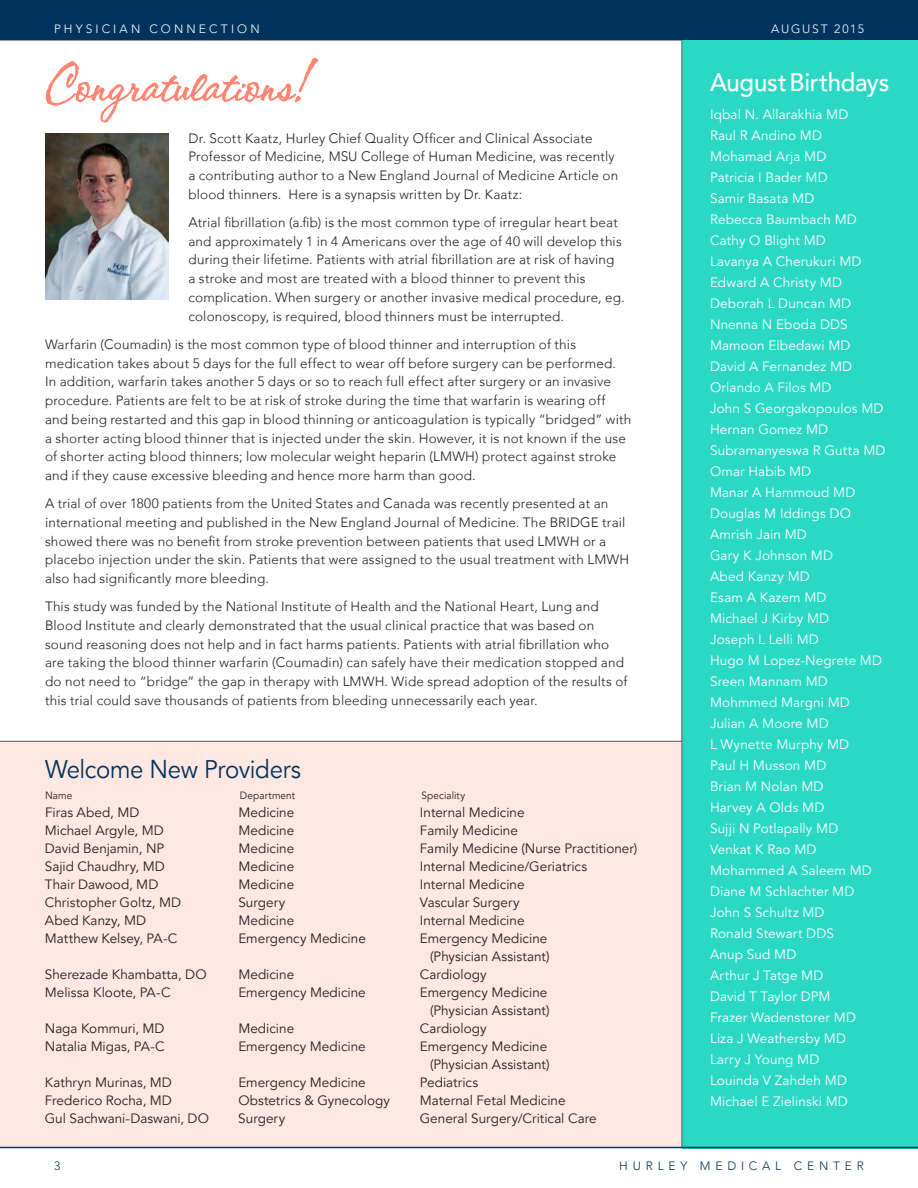
<style>
.page{position:relative;width:918px;height:1188px;background:#fff}
.page>*{position:absolute;margin:0;border:0;box-sizing:border-box;transform-origin:0 0}
.t1{font:54px "CAC Shishoni Brush";color:#ff8572}
.t2{font:25.5px "Avenir";letter-spacing:-.015em;color:#00345e;scale:.94 1}
.t3{font:500 25.5px "Avenir";letter-spacing:-.01em;color:#fff;scale:.94 1}
.t4{font:300 13.5px/18.8px "Avenir";letter-spacing:.015em;color:#231f20}
.t5{font:13.5px/18px "Avenir";color:#231f20;text-align:right}
.t6{font:13.5px/21px "Avenir LT Std";letter-spacing:.01em;color:#fff}
.t7{font:300 12px "Avenir LT Std";letter-spacing:.4em;color:#00345e}
.t8{font:300 12px "Avenir LT Std";letter-spacing:.255em;color:#fff}
.t9{font:300 12px "Avenir LT Std";letter-spacing:.145em;color:#fff}
.t10{font:10.5px "Avenir";letter-spacing:.01em;color:#231f20;scale:.95 1}
</style>
<div class="page">
<hr style="left:0;top:40px;width:918px;height:1px;background:#565560">
<div style="left:682px;top:37px;width:236px;height:1112px;background:#2bd8c4"></div>
<div style="left:0;top:741px;width:681px;height:407px;background:#ffe7e2"></div>
<hr style="left:0;top:741px;width:682px;height:1px;background:#565560">
<hr style="left:0;top:1147px;width:918px;height:1px;background:#00345e">
<div style="left:0;top:0;width:918px;height:40px;background:#00345e"></div>
<hr style="left:681px;top:40px;width:1px;height:1108px;background:#565560">
<svg style="left:45px;top:57px;width:274px;height:66px"></svg>
<img style="left:45px;top:133px;width:123px;height:167px">
<p class="t8" style="left:54px;top:21px;width:207px">PHYSICIAN CONNECTION</p>
<p class="t9" style="left:771px;top:21px;width:94px">AUGUST 2015</p>
<h1 class="t1" style="left:45px;top:52px;width:261px">Congratulations!</h1>
<p class="t4" style="left:188px;top:129px;width:431px">Dr. Scott Kaatz, Hurley Chief Quality Officer and Clinical Associate Professor of Medicine, MSU College of Human Medicine, was recently a contributing author to a New England Journal of Medicine Article on blood thinners. Here is a synapsis written by Dr. Kaatz:</p>
<p class="t4" style="left:188px;top:213px;width:438px">Atrial fibrillation (a.fib) is the most common type of irregular heart beat and approximately 1 in 4 Americans over the age of 40 will develop this during their lifetime. Patients with atrial fibrillation are at risk of having a stroke and most are treated with a blood thinner to prevent this complication. When surgery or another invasive medical procedure, eg. colonoscopy, is required, blood thinners must be interrupted.</p>
<p class="t4" style="left:45px;top:335px;width:588px">Warfarin (Coumadin) is the most common type of blood thinner and interruption of this medication takes about 5 days for the full effect to wear off before surgery can be performed.<br>In addition, warfarin takes another 5 days or so to reach full effect after surgery or an invasive procedure. Patients are felt to be at risk of stroke during the time that warfarin is wearing off and being restarted and this gap in blood thinning or anticoagulation is typically “bridged” with a shorter acting blood thinner that is injected under the skin. However, it is not known if the use of shorter acting blood thinners; low molecular weight heparin (LMWH) protect against stroke and if they cause excessive bleeding and hence more harm than good.</p>
<p class="t4" style="left:45px;top:494px;width:586px">A trial of over 1800 patients from the United States and Canada was recently presented at an international meeting and published in the New England Journal of Medicine. The BRIDGE trail showed there was no benefit from stroke prevention between patients that used LMWH or a placebo injection under the skin. Patients that were assigned to the usual treatment with LMWH also had significantly more bleeding.</p>
<p class="t4" style="left:45px;top:597px;width:584px">This study was funded by the National Institute of Health and the National Heart, Lung and Blood Institute and clearly demonstrated that the usual clinical practice that was based on sound reasoning does not help and in fact harms patients. Patients with atrial fibrillation who are taking the blood thinner warfarin (Coumadin) can safely have their medication stopped and do not need to “bridge” the gap in therapy with LMWH. Wide spread adoption of the results of this trial could save thousands of patients from bleeding unnecessarily each year.</p>
<h2 class="t2" style="left:45px;top:755px;width:274px">Welcome New Providers</h2>
<p class="t10" style="left:45px;top:789px;width:30px">Name</p>
<p class="t10" style="left:240px;top:789px;width:60px">Department</p>
<p class="t10" style="left:421px;top:789px;width:47px">Speciality</p>
<p class="t5" style="left:45px;top:804px;width:96px">Firas Abed, MD</p>
<p class="t5" style="left:238px;top:804px;width:57px">Medicine</p>
<p class="t5" style="left:420px;top:804px;width:106px">Internal Medicine</p>
<p class="t5" style="left:45px;top:822px;width:120px">Michael Argyle, MD</p>
<p class="t5" style="left:238px;top:822px;width:57px">Medicine</p>
<p class="t5" style="left:420px;top:822px;width:99px">Family Medicine</p>
<p class="t5" style="left:45px;top:840px;width:121px">David Benjamin, NP</p>
<p class="t5" style="left:238px;top:840px;width:57px">Medicine</p>
<p class="t5" style="left:420px;top:840px;width:219px">Family Medicine (Nurse Practitioner)</p>
<p class="t5" style="left:45px;top:858px;width:121px">Sajid Chaudhry, MD</p>
<p class="t5" style="left:238px;top:858px;width:57px">Medicine</p>
<p class="t5" style="left:420px;top:858px;width:169px">Internal Medicine/Geriatrics</p>
<p class="t5" style="left:45px;top:876px;width:115px">Thair Dawood, MD</p>
<p class="t5" style="left:238px;top:876px;width:57px">Medicine</p>
<p class="t5" style="left:420px;top:876px;width:106px">Internal Medicine</p>
<p class="t5" style="left:45px;top:894px;width:138px">Christopher Goltz, MD</p>
<p class="t5" style="left:238px;top:894px;width:48px">Surgery</p>
<p class="t5" style="left:420px;top:894px;width:101px">Vascular Surgery</p>
<p class="t5" style="left:45px;top:912px;width:103px">Abed Kanzy, MD</p>
<p class="t5" style="left:238px;top:912px;width:57px">Medicine</p>
<p class="t5" style="left:420px;top:912px;width:106px">Internal Medicine</p>
<p class="t5" style="left:45px;top:930px;width:134px">Matthew Kelsey, PA-C</p>
<p class="t5" style="left:238px;top:930px;width:129px">Emergency Medicine</p>
<p class="t5" style="left:420px;top:930px;width:131px">Emergency Medicine (Physician Assistant)</p>
<p class="t5" style="left:45px;top:966px;width:163px">Sherezade Khambatta, DO</p>
<p class="t5" style="left:238px;top:966px;width:57px">Medicine</p>
<p class="t5" style="left:420px;top:966px;width:68px">Cardiology</p>
<p class="t5" style="left:45px;top:984px;width:127px">Melissa Kloote, PA-C</p>
<p class="t5" style="left:238px;top:984px;width:129px">Emergency Medicine</p>
<p class="t5" style="left:420px;top:984px;width:131px">Emergency Medicine (Physician Assistant)</p>
<p class="t5" style="left:45px;top:1020px;width:121px">Naga Kommuri, MD</p>
<p class="t5" style="left:238px;top:1020px;width:57px">Medicine</p>
<p class="t5" style="left:420px;top:1020px;width:68px">Cardiology</p>
<p class="t5" style="left:45px;top:1038px;width:121px">Natalia Migas, PA-C</p>
<p class="t5" style="left:238px;top:1038px;width:129px">Emergency Medicine</p>
<p class="t5" style="left:420px;top:1038px;width:131px">Emergency Medicine (Physician Assistant)</p>
<p class="t5" style="left:45px;top:1074px;width:129px">Kathryn Murinas, MD</p>
<p class="t5" style="left:238px;top:1074px;width:129px">Emergency Medicine</p>
<p class="t5" style="left:420px;top:1074px;width:60px">Pediatrics</p>
<p class="t5" style="left:45px;top:1092px;width:129px">Frederico Rocha, MD</p>
<p class="t5" style="left:238px;top:1092px;width:153px">Obstetrics &amp; Gynecology</p>
<p class="t5" style="left:420px;top:1092px;width:147px">Maternal Fetal Medicine</p>
<p class="t5" style="left:45px;top:1110px;width:166px">Gul Sachwani-Daswani, DO</p>
<p class="t5" style="left:238px;top:1110px;width:48px">Surgery</p>
<p class="t5" style="left:420px;top:1110px;width:178px">General Surgery/Critical Care</p>
<h2 class="t3" style="left:710px;top:68px;width:192px">August Birthdays</h2>
<p class="t6" style="left:710px;top:104px;width:177px">Iqbal N. Allarakhia MD<br>Raul R Andino MD<br>Mohamad Arja MD<br>Patricia I Bader MD<br>Samir Basata MD<br>Rebecca Baumbach MD<br>Cathy O Blight MD<br>Lavanya A Cherukuri MD<br>Edward A Christy MD<br>Deborah L Duncan MD<br>Nnenna N Eboda DDS<br>Mamoon Elbedawi MD<br>David A Fernandez MD<br>Orlando A Filos MD<br>John S Georgakopoulos MD<br>Hernan Gomez MD<br>Subramanyeswa R Gutta MD<br>Omar Habib MD<br>Manar A Hammoud MD<br>Douglas M Iddings DO<br>Amrish Jain MD<br>Gary K Johnson MD<br>Abed Kanzy MD<br>Esam A Kazem MD<br>Michael J Kirby MD<br>Joseph L Lelli MD<br>Hugo M Lopez-Negrete MD<br>Sreen Mannam MD<br>Mohmmed Margni MD<br>Julian A Moore MD<br>L Wynette Murphy MD<br>Paul H Musson MD<br>Brian M Nolan MD<br>Harvey A Olds MD<br>Sujji N Potlapally MD<br>Venkat K Rao MD<br>Mohammed A Saleem MD<br>Diane M Schlachter MD<br>John S Schultz MD<br>Ronald Stewart DDS<br>Anup Sud MD<br>Arthur J Tatge MD<br>David T Taylor DPM<br>Frazer Wadenstorer MD<br>Liza J Weathersby MD<br>Larry J Young MD<br>Louinda V Zahdeh MD<br>Michael E Zielinski MD</p>
<p class="t7" style="left:54px;top:1159px;width:8px">3</p>
<p class="t7" style="left:619px;top:1159px;width:246px">HURLEY MEDICAL CENTER</p>
</div>
